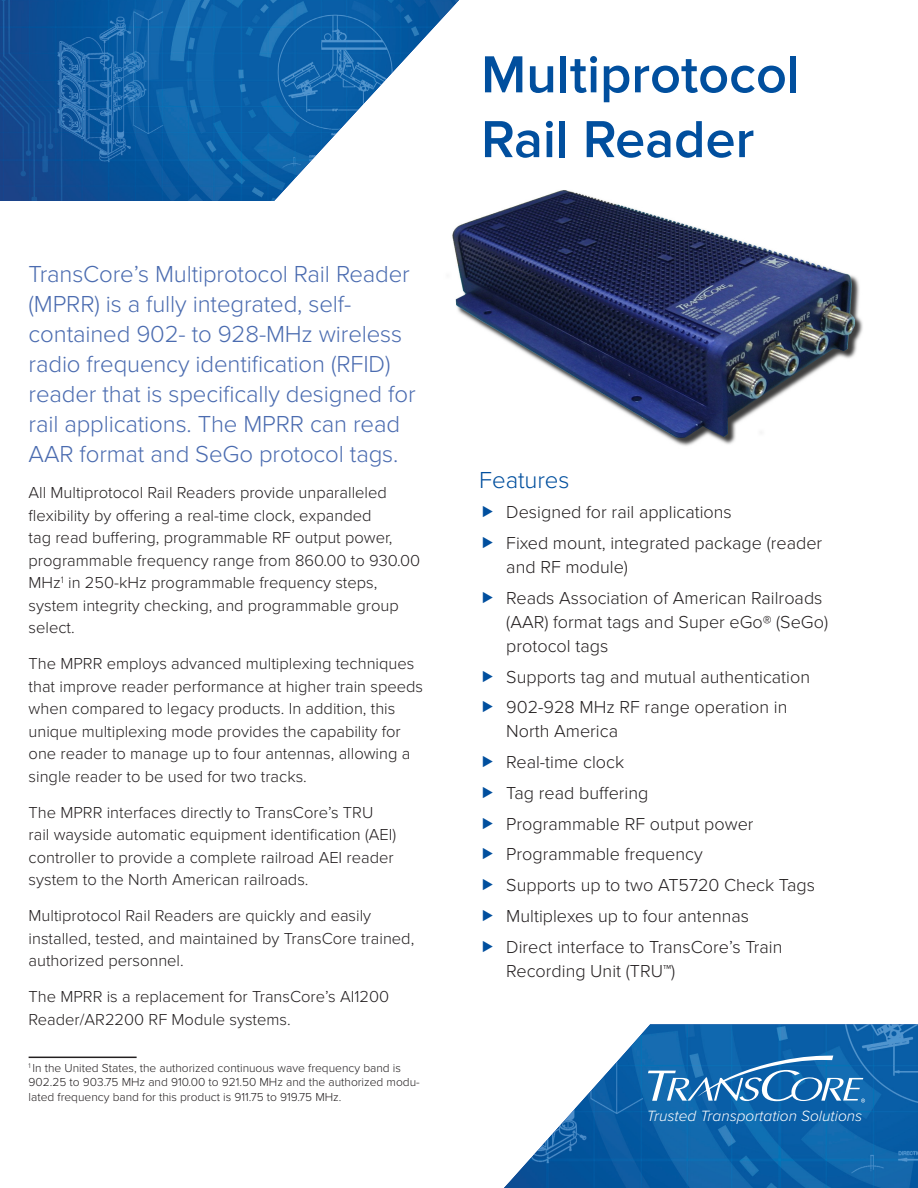
<style>
.page{position:relative;width:918px;height:1188px;background:#fff}
.page>*{position:absolute;margin:0;border:0;box-sizing:border-box;transform-origin:0 0}
.Header_-_Product_Nam{font:600 54px "Proxima Nova";color:#014f9e}
.Lead_Paragraph{font:300 24px/30px "Proxima Nova";letter-spacing:-.005em;color:#4b6cb0}
.Body_-_Subhead{font:300 24px "Proxima Nova";letter-spacing:-.005em;color:#014f9e}
.t1{font:300 18px/24px "Proxima Nova";color:#231f20}
.Body_Copy{font:300 16.5px/22.5px "Proxima Nova";color:#231f20}
.t2{font:italic 300 15.45px "Proxima Nova";color:#fff}
.t3{font:300 12px/14.4px "Proxima Nova";color:#231f20}
</style>
<div class="page">
<hr style="left:29px;top:1057px;width:108px;height:1px;background:#231f20">
<img style="left:452px;top:190px;width:411px;height:256px">
<img style="left:0;top:0;width:460px;height:201px">
<img style="left:504px;top:1024px;width:414px;height:164px">
<svg style="left:648px;top:1056px;width:217px;height:47px;background:#3b82bb"></svg>
<p class="Lead_Paragraph" style="left:29px;top:260px;width:389px">TransCore’s Multiprotocol Rail Reader (MPRR) is a fully integrated, self&shy;contained 902- to 928-MHz wireless radio frequency identification (RFID) reader that is specifically designed for rail applications. The MPRR can read AAR format and SeGo protocol tags.</p>
<p class="Body_Copy" style="left:29px;top:482px;width:393px">All Multiprotocol Rail Readers provide unparalleled flexibility by offering a real-time clock, expanded<br>tag read buffering, programmable RF output power, programmable frequency range from 860.00 to 930.00<br>MHz<sup>1</sup> in 250-kHz programmable frequency steps, system integrity checking, and programmable group select.</p>
<p class="Body_Copy" style="left:29px;top:653px;width:396px">The MPRR employs advanced multiplexing techniques that improve reader performance at higher train speeds when compared to legacy products. In addition, this unique multiplexing mode provides the capability for one reader to manage up to four antennas, allowing a single reader to be used for two tracks.</p>
<p class="Body_Copy" style="left:29px;top:801px;width:369px">The MPRR interfaces directly to TransCore’s TRU rail wayside automatic equipment identification (AEI) controller to provide a complete railroad AEI reader system to the North American railroads.</p>
<p class="Body_Copy" style="left:29px;top:905px;width:387px">Multiprotocol Rail Readers are quickly and easily installed, tested, and maintained by TransCore trained, authorized personnel.</p>
<p class="Body_Copy" style="left:29px;top:986px;width:362px">The MPRR is a replacement for TransCore’s AI1200<br>Reader/AR2200 RF Module systems.</p>
<p class="t3" style="left:29px;top:1061px;width:393px"><sup>1</sup> In the United States, the authorized continuous wave frequency band is<br>902.25 to 903.75 MHz and 910.00 to 921.50 MHz and the authorized modu&shy;lated frequency band for this product is 911.75 to 919.75 MHz.</p>
<p class="Header_-_Product_Nam" style="left:481px;top:43px;width:320px">Multiprotocol</p>
<p class="Header_-_Product_Nam" style="left:481px;top:108px;width:275px">Rail Reader</p>
<p class="Body_-_Subhead" style="left:479px;top:466px;width:92px">Features</p>
<p class="t1" style="left:506px;top:501px;width:227px">Designed for rail applications</p>
<p class="t1" style="left:506px;top:531px;width:317px">Fixed mount, integrated package (reader and RF module)</p>
<p class="t1" style="left:506px;top:586px;width:323px">Reads Association of American Railroads (AAR) format tags and Super eGo® (SeGo) protocol tags</p>
<p class="t1" style="left:506px;top:665px;width:305px">Supports tag and mutual authentication</p>
<p class="t1" style="left:506px;top:696px;width:283px">902-928 MHz RF range operation in<br>North America</p>
<p class="t1" style="left:506px;top:750px;width:119px">Real-time clock</p>
<p class="t1" style="left:506px;top:781px;width:144px">Tag read buffering</p>
<p class="t1" style="left:506px;top:812px;width:249px">Programmable RF output power</p>
<p class="t1" style="left:506px;top:843px;width:198px">Programmable frequency</p>
<p class="t1" style="left:506px;top:873px;width:310px">Supports up to two AT5720 Check Tags</p>
<p class="t1" style="left:506px;top:904px;width:244px">Multiplexes up to four antennas</p>
<p class="t1" style="left:506px;top:935px;width:278px">Direct interface to TransCore’s Train<br>Recording Unit (TRU™)</p>
<p class="t2" style="left:647px;top:1107px;width:217px">Trusted Transportation Solutions</p>
</div>
